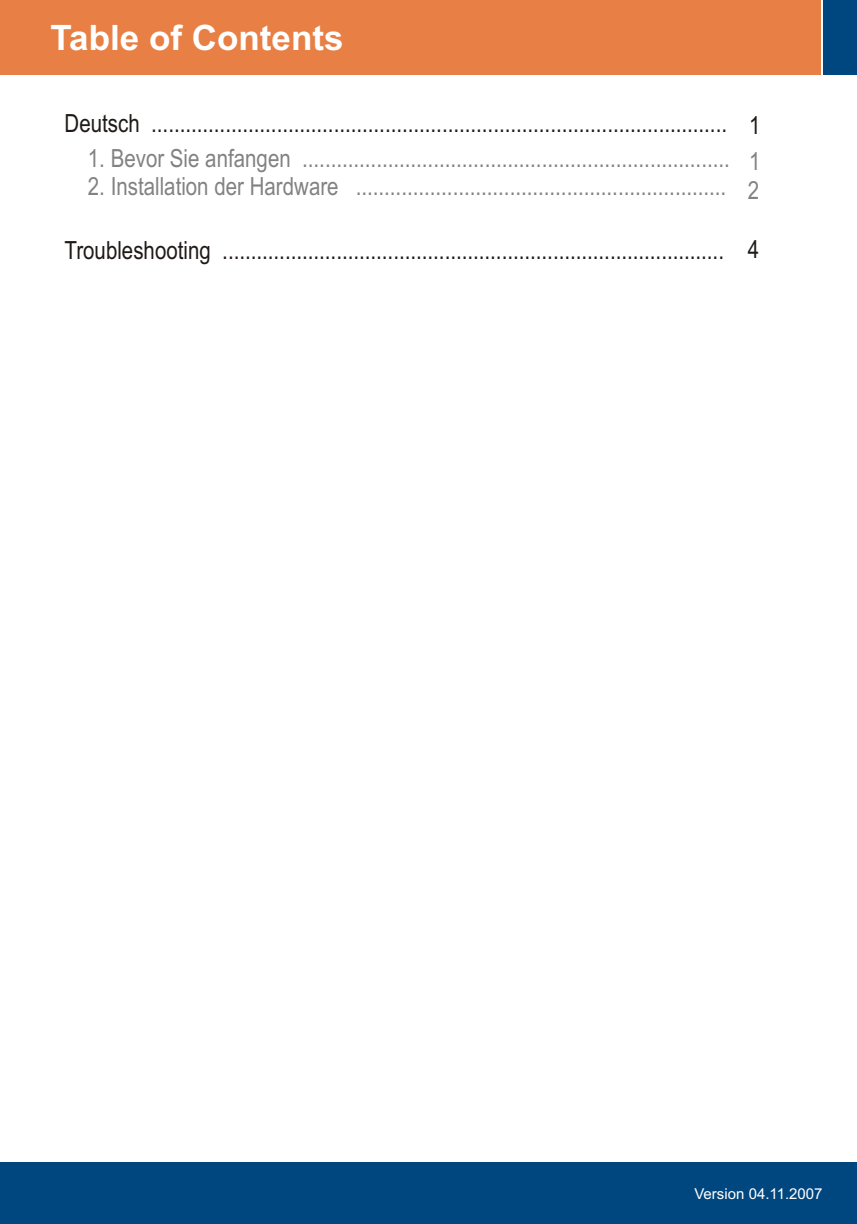
<style>
.page{position:relative;width:857px;height:1224px;background:#fff}
.page>*{position:absolute;margin:0;border:0;box-sizing:border-box;transform-origin:0 0}
.t1{font:900 37.5px "Arial";color:#fff}
.t2{font:700 35px "Arial";color:#fff}
.t3{font:25px "Arial Narrow";color:#1f1a17}
.t4{font:25px/28.5px "Arial Narrow";color:#828282}
.t5{font:15px "Arial";color:#fff}
</style>
<div class="page">
<div style="left:0;top:1162px;width:857px;height:62px;background:#004780"></div>
<div style="left:0;top:0;width:821px;height:75px;background:#e88045"></div>
<div style="left:823px;top:0;width:34px;height:75px;background:#004780"></div>
<h2 class="t2" style="left:50px;top:25px;width:294px">Table of Contents</h2>
<h1 class="t1" style="left:44px;top:36px;width:367px">Table of Contents</h1>
<p class="t3" style="left:65px;top:114px;width:664px">Deutsch .....................................................................................................</p>
<p class="t4" style="left:88px;top:146px;width:643px">1. Bevor Sie anfangen ...........................................................................</p>
<p class="t4" style="left:88px;top:174px;width:640px">2. Installation der Hardware .................................................................</p>
<p class="t3" style="left:65px;top:241px;width:661px">Troubleshooting ........................................................................................</p>
<p class="t3" style="left:749px;top:116px;width:13px">1</p>
<p class="t4" style="left:748px;top:150px;width:14px">1<br>2</p>
<p class="t3" style="left:748px;top:240px;width:13px">4</p>
<p class="t5" style="left:694px;top:1188px;width:130px">Version 04.11.2007</p>
</div>
